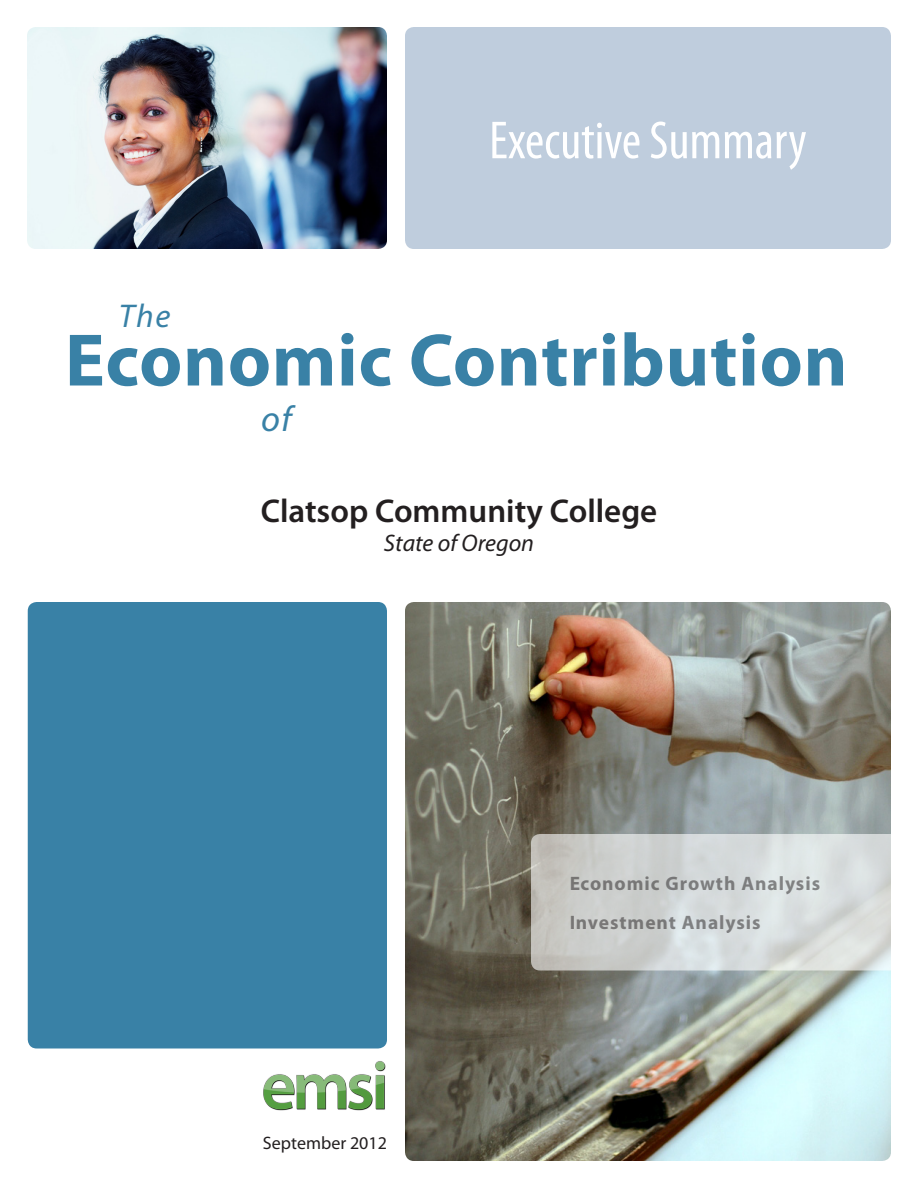
<style>
.page{position:relative;width:918px;height:1188px;background:#fff}
.page>*{position:absolute;margin:0;border:0;box-sizing:border-box;transform-origin:0 0}
.Heading_3{font:700 75px "Myriad Pro";letter-spacing:.01em;color:#3981a6}
.t1{font:condensed 54px "Myriad Pro";color:#fff}
.Heading_3-2{font:italic 36px "Myriad Pro";color:#3981a6}
.t2{font:600 33px "Myriad Pro";color:#231f20}
.Heading_3-3{font:italic 33px "Myriad Pro";color:#3981a6}
.t3{font:italic 24px "Myriad Pro";color:#231f20}
.t4{font:700 19.5px/39px "Myriad Pro";letter-spacing:.05em;color:#231f20}
.t5{font:18px "Myriad Pro";color:#231f20}
</style>
<div class="page">
<div style="left:28px;top:602px;width:359px;height:447px;background:#3981a6;border-radius:9px"></div>
<img style="left:405px;top:602px;width:486px;height:559px">
<svg style="left:531px;top:834px;width:387px;height:136px;background:#d5d8d7"></svg>
<div style="left:405px;top:27px;width:486px;height:222px;background:#bfcddd;border-radius:9px"></div>
<img style="left:27px;top:27px;width:360px;height:222px">
<img style="left:263px;top:1061px;width:123px;height:50px">
<p class="t1" style="left:489px;top:108px;width:319px">Executive Summary</p>
<p class="Heading_3-3" style="left:119px;top:296px;width:53px">The</p>
<p class="Heading_3" style="left:65px;top:311px;width:784px">Economic Contribution</p>
<p class="Heading_3-2" style="left:261px;top:396px;width:32px">of</p>
<p class="t2" style="left:261px;top:490px;width:398px">Clatsop Community College</p>
<p class="t3" style="left:384px;top:528px;width:152px">State of Oregon</p>
<p class="t5" style="left:263px;top:1132px;width:126px">September 2012</p>
<p class="t4" style="left:569px;top:863px;width:253px">Economic Growth Analysis<br>Investment Analysis</p>
</div>
